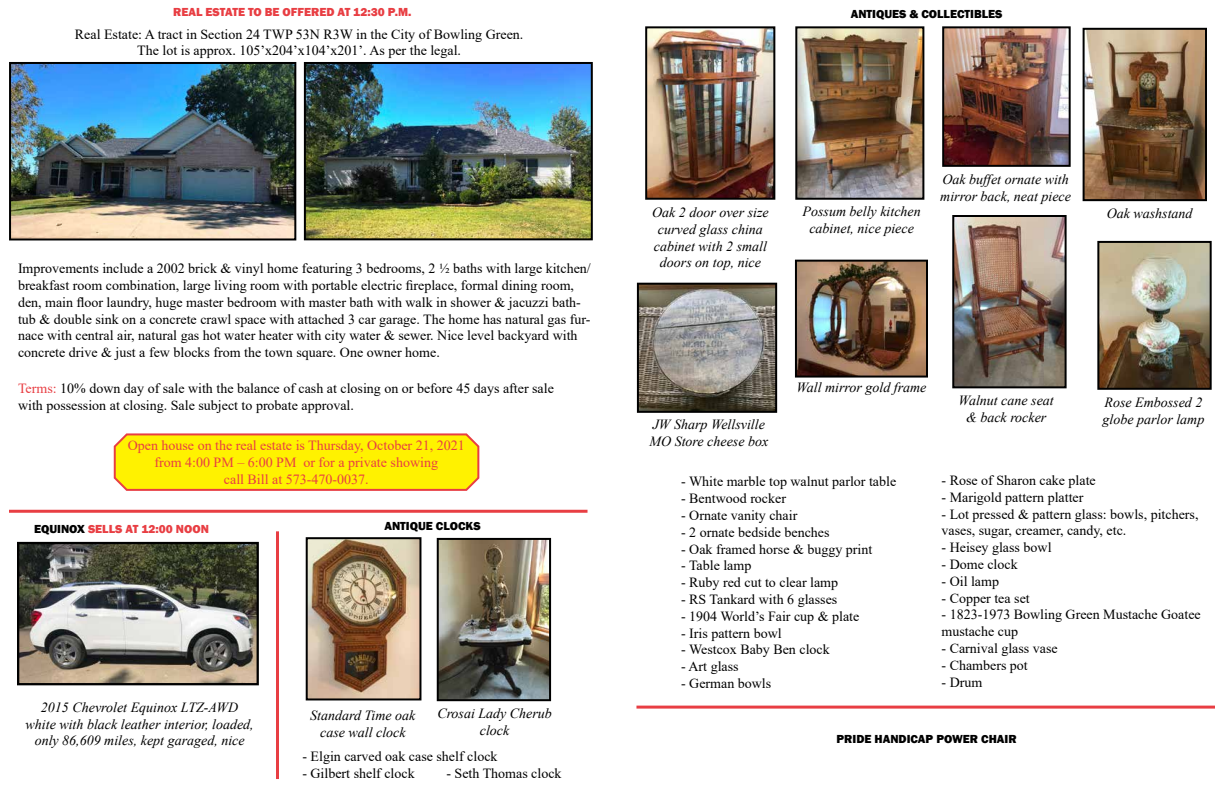
<style>
.page{position:relative;width:1224px;height:792px;background:#fff}
.page>*{position:absolute;margin:0;border:0;box-sizing:border-box;transform-origin:0 0}
.t1{font:14px/16.8px "Times New Roman";color:#000}
.t2{font:italic 14px/16.8px "Times New Roman";color:#000;text-align:center}
.t3{font:14px/16.8px "Times New Roman";color:#e83e43;text-align:center}
.t4{font:800 12px "Franklin Gothic";color:#000}
.t5{font:800 12px "Franklin Gothic";color:#e83e43}
.s1{color:#e83e43}
.s2{color:#000}
</style>
<div class="page">
<img style="left:12px;top:65px;width:281px;height:172px">
<div style="left:9px;top:62px;width:287px;height:178px;border:2px solid #000"></div>
<img style="left:307px;top:65px;width:283px;height:172px">
<div style="left:304px;top:62px;width:289px;height:178px;border:2px solid #000"></div>
<img style="left:798px;top:29px;width:123px;height:168px">
<div style="left:795px;top:26px;width:129px;height:174px;border:2px solid #000"></div>
<img style="left:648px;top:29px;width:124px;height:168px">
<div style="left:645px;top:26px;width:130px;height:174px;border:2px solid #000"></div>
<img style="left:945px;top:29px;width:123px;height:135px">
<div style="left:942px;top:26px;width:129px;height:141px;border:2px solid #000"></div>
<img style="left:1086px;top:31px;width:118px;height:167px">
<div style="left:1083px;top:28px;width:124px;height:173px;border:2px solid #000"></div>
<img style="left:955px;top:218px;width:109px;height:167px">
<div style="left:952px;top:215px;width:115px;height:173px;border:2px solid #000"></div>
<img style="left:798px;top:263px;width:127px;height:112px">
<div style="left:795px;top:260px;width:133px;height:118px;border:2px solid #000"></div>
<img style="left:640px;top:286px;width:134px;height:124px">
<div style="left:637px;top:283px;width:140px;height:130px;border:2px solid #000"></div>
<img style="left:1100px;top:244px;width:109px;height:143px">
<div style="left:1097px;top:241px;width:115px;height:149px;border:2px solid #000"></div>
<hr style="left:9px;top:510px;width:579px;height:3px;background:#e83e43">
<img style="left:20px;top:545px;width:236px;height:137px">
<div style="left:17px;top:542px;width:242px;height:143px;border:2px solid #000"></div>
<hr style="left:276px;top:531px;width:3px;height:248px;background:#e83e43">
<svg style="left:113px;top:433px;width:367px;height:58px;background:#fde40c"></svg>
<hr style="left:636px;top:706px;width:579px;height:3px;background:#e83e43">
<img style="left:309px;top:540px;width:109px;height:157px">
<div style="left:306px;top:537px;width:115px;height:163px;border:2px solid #000"></div>
<img style="left:440px;top:541px;width:108px;height:157px">
<div style="left:437px;top:538px;width:114px;height:163px;border:2px solid #000"></div>
<p class="t5" style="left:173px;top:4px;width:240px">REAL ESTATE TO BE OFFERED AT 12:30 P.M.</p>
<p class="t1" style="left:75px;top:25px;width:450px;text-align:center">Real Estate: A tract in Section 24 TWP 53N R3W in the City of Bowling Green.<br>The lot is approx. 105’x204’x104’x201’. As per the legal.</p>
<p class="t1" style="left:18px;top:260px;width:574px">Improvements include a 2002 brick &amp; vinyl home featuring 3 bedrooms, 2 ½ baths with large kitchen/ breakfast room combination, large living room with portable electric fireplace, formal dining room, den, main floor laundry, huge master bedroom with master bath with walk in shower &amp; jacuzzi bath&shy;tub &amp; double sink on a concrete crawl space with attached 3 car garage. The home has natural gas fur&shy;nace with central air, natural gas hot water heater with city water &amp; sewer. Nice level backyard with concrete drive &amp; just a few blocks from the town square. One owner home.</p>
<p class="t1" style="left:18px;top:379px;width:537px"><span class="s1">Terms:</span> 10% down day of sale with the balance of cash at closing on or before 45 days after sale with possession at closing. Sale subject to probate approval.</p>
<p class="t3" style="left:128px;top:437px;width:339px">Open house on the real estate is Thursday, October 21, 2021 from 4:00 PM – 6:00 PM or for a private showing<br>call Bill at 573-470-0037.</p>
<p class="t5" style="left:34px;top:521px;width:176px"><span class="s2">EQUINOX</span> SELLS AT 12:00 NOON</p>
<p class="t4" style="left:384px;top:518px;width:98px">ANTIQUE CLOCKS</p>
<p class="t2" style="left:26px;top:698px;width:230px">2015 Chevrolet Equinox LTZ-AWD white with black leather interior, loaded, only 86,609 miles, kept garaged, nice</p>
<p class="t2" style="left:310px;top:707px;width:107px">Standard Time oak case wall clock</p>
<p class="t2" style="left:437px;top:704px;width:116px">Crosai Lady Cherub clock</p>
<p class="t1" style="left:302px;top:748px;width:197px">- Elgin carved oak case shelf clock</p>
<p class="t1" style="left:302px;top:765px;width:114px">- Gilbert shelf clock</p>
<p class="t1" style="left:446px;top:765px;width:117px">- Seth Thomas clock</p>
<p class="t4" style="left:851px;top:7px;width:153px">ANTIQUES &amp; COLLECTIBLES</p>
<p class="t2" style="left:652px;top:204px;width:118px">Oak 2 door over size curved glass china cabinet with 2 small doors on top, nice</p>
<p class="t2" style="left:803px;top:203px;width:120px">Possum belly kitchen cabinet, nice piece</p>
<p class="t2" style="left:940px;top:171px;width:132px;text-align:left">Oak buffet ornate with mirror back, neat piece</p>
<p class="t2" style="left:1107px;top:205px;width:87px">Oak washstand</p>
<p class="t2" style="left:649px;top:415px;width:120px;text-align:left">JW Sharp Wellsville<br>MO Store cheese box</p>
<p class="t2" style="left:796px;top:379px;width:132px">Wall mirror gold frame</p>
<p class="t1" style="left:681px;top:473px;width:217px">- White marble top walnut parlor table</p>
<p class="t1" style="left:681px;top:490px;width:106px">- Bentwood rocker</p>
<p class="t1" style="left:681px;top:506px;width:118px">- Ornate vanity chair</p>
<p class="t1" style="left:681px;top:523px;width:150px">- 2 ornate bedside benches</p>
<p class="t1" style="left:681px;top:540px;width:193px">- Oak framed horse &amp; buggy print</p>
<p class="t1" style="left:681px;top:557px;width:72px">- Table lamp</p>
<p class="t1" style="left:681px;top:574px;width:159px">- Ruby red cut to clear lamp</p>
<p class="t1" style="left:681px;top:590px;width:158px">- RS Tankard with 6 glasses</p>
<p class="t1" style="left:681px;top:607px;width:180px">- 1904 World’s Fair cup &amp; plate</p>
<p class="t1" style="left:681px;top:624px;width:102px">- Iris pattern bowl</p>
<p class="t1" style="left:681px;top:641px;width:150px">- Westcox Baby Ben clock</p>
<p class="t1" style="left:681px;top:658px;width:59px">- Art glass</p>
<p class="t1" style="left:681px;top:674px;width:92px">- German bowls</p>
<p class="t2" style="left:959px;top:392px;width:97px">Walnut cane seat &amp; back rocker</p>
<p class="t2" style="left:1103px;top:394px;width:103px;text-align:left">Rose Embossed 2 globe parlor lamp</p>
<p class="t1" style="left:942px;top:471px;width:156px">- Rose of Sharon cake plate</p>
<p class="t1" style="left:942px;top:488px;width:143px">- Marigold pattern platter</p>
<p class="t1" style="left:942px;top:505px;width:259px">- Lot pressed &amp; pattern glass: bowls, pitchers, vases, sugar, creamer, candy, etc.</p>
<p class="t1" style="left:942px;top:539px;width:112px">- Heisey glass bowl</p>
<p class="t1" style="left:942px;top:555px;width:78px">- Dome clock</p>
<p class="t1" style="left:942px;top:572px;width:59px">- Oil lamp</p>
<p class="t1" style="left:942px;top:589px;width:90px">- Copper tea set</p>
<p class="t1" style="left:942px;top:606px;width:261px">- 1823-1973 Bowling Green Mustache Goatee mustache cup</p>
<p class="t1" style="left:942px;top:639px;width:118px">- Carnival glass vase</p>
<p class="t1" style="left:942px;top:656px;width:88px">- Chambers pot</p>
<p class="t1" style="left:942px;top:673px;width:42px">- Drum</p>
<p class="t4" style="left:837px;top:731px;width:182px">PRIDE HANDICAP POWER CHAIR</p>
</div>
